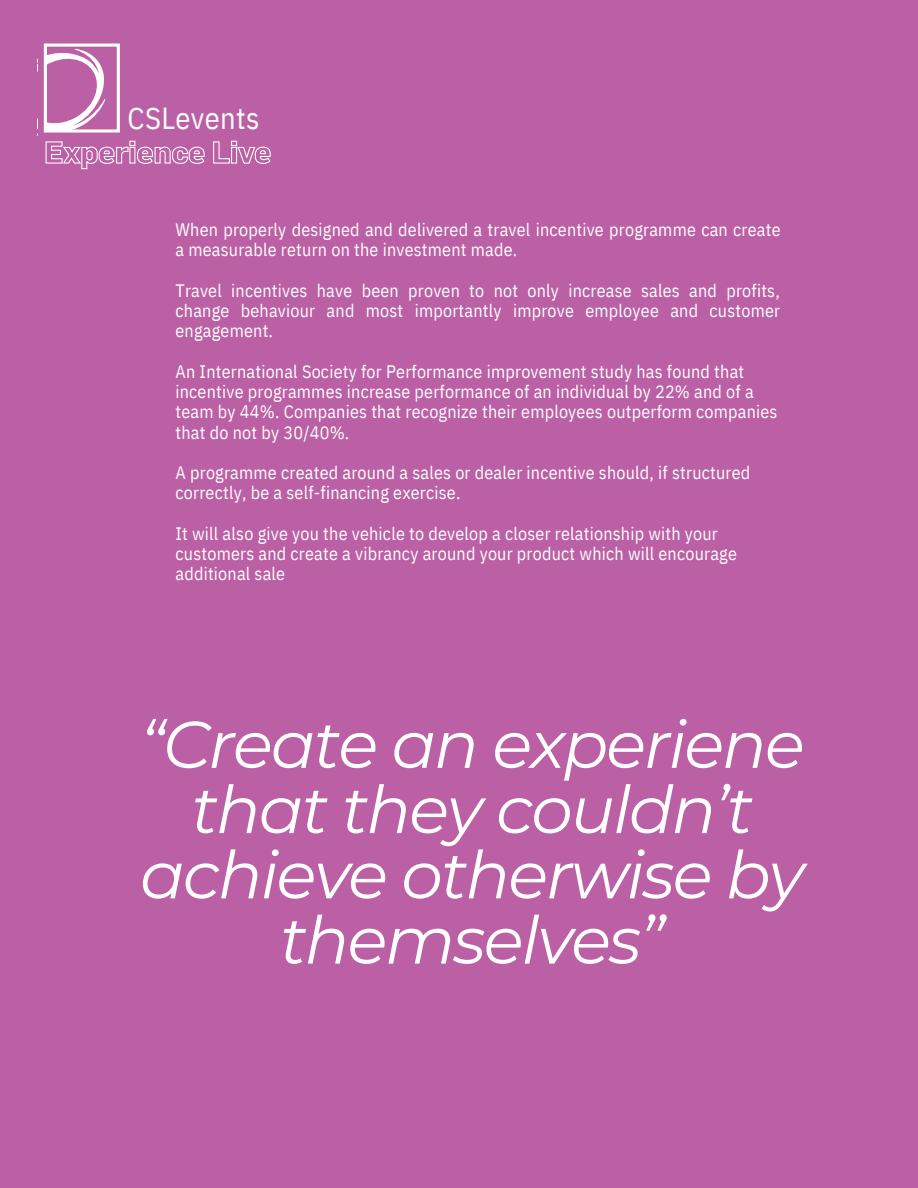
<style>
.page{position:relative;width:918px;height:1188px;background:#bb60a5}
.page>*{position:absolute;margin:0;border:0;box-sizing:border-box;transform-origin:0 0}
.t1{font:italic 66px/65.2px "Montserrat";letter-spacing:-.03em;color:#fff;text-align:center}
.t2{font:30.45px "IBM Plex Sans Cond";letter-spacing:.01em;color:#fff}
.t3{font:18px/20.2px "IBM Plex Sans Cond";letter-spacing:.01em;color:#fff}
</style>
<div class="page">
<div style="left:44px;top:44px;width:76px;height:89px;border:3px solid #fff"></div>
<svg style="left:43px;top:49px;width:228px;height:121px"></svg>
<h2 class="t2" style="left:128px;top:98px;width:133px">CSLevents</h2>
<p class="t3" style="left:176px;top:219px;width:607px">When properly designed and delivered a travel incentive programme can create a measurable return on the investment made.</p>
<p class="t3" style="left:176px;top:280px;width:606px;text-align:justify">Travel incentives have been proven to not only increase sales and profits, change behaviour and most importantly improve employee and customer engagement.</p>
<p class="t3" style="left:176px;top:361px;width:604px">An International Society for Performance improvement study has found that incentive programmes increase performance of an individual by 22% and of a team by 44%. Companies that recognize their employees outperform companies that do not by 30/40%.</p>
<p class="t3" style="left:176px;top:462px;width:576px">A programme created around a sales or dealer incentive should, if structured correctly, be a self-financing exercise.</p>
<p class="t3" style="left:176px;top:523px;width:563px">It will also give you the vehicle to develop a closer relationship with your customers and create a vibrancy around your product which will encourage additional sale</p>
<h1 class="t1" style="left:140px;top:712px;width:667px">“Create an experiene that they couldn’t achieve otherwise by themselves”</h1>
</div>
